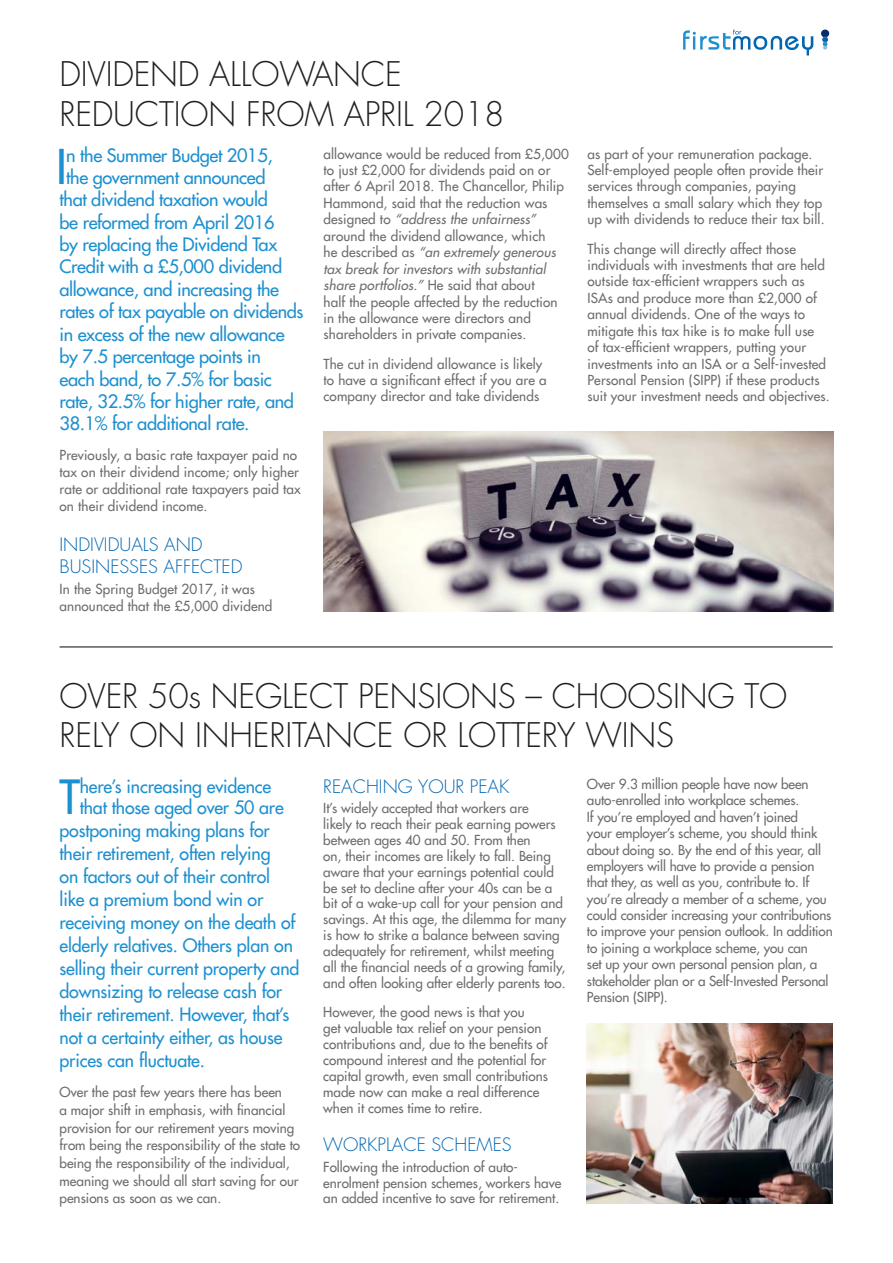
<style>
.page{position:relative;width:893px;height:1263px;background:#fff}
.page>*{position:absolute;margin:0;border:0;box-sizing:border-box;transform-origin:0 0}
.Intro_text{font:46.65px "Futura LT";color:#1d90d0}
.Intro_text-2{font:45.9px "Futura LT";color:#1d90d0}
.Heading_1{font:300 33px/39.6px "Futura LT";letter-spacing:-.005em;color:#231f20}
.Intro_text-3{font:18px/23px "Futura LT";letter-spacing:-.01em;color:#1d90d0}
.heading_2{font:300 18px/22.4px "Futura LT";color:#0166b3}
.body_text{font:13.5px/16.5px "Futura LT";color:#6c6d70}
.s1{font-style:italic}
</style>
<div class="page">
<svg style="left:683px;top:30px;width:130px;height:25px"></svg>
<svg style="left:821px;top:30px;width:8px;height:20px"></svg>
<hr style="left:60px;top:646px;width:773px;height:1px;background:#231f20">
<img style="left:586px;top:1024px;width:247px;height:179px">
<img style="left:323px;top:432px;width:511px;height:179px">
<p class="Heading_1" style="left:60px;top:55px;width:447px">DIVIDEND ALLOWANCE<br>REDUCTION FROM APRIL 2018</p>
<p class="Intro_text" style="left:56px;top:136px;width:12px">I</p>
<p class="Intro_text-3" style="left:66px;top:144px;width:208px">n the Summer Budget 2015,</p>
<p class="body_text" style="left:323px;top:145px;width:247px">allowance would be reduced from £5,000 to just £2,000 for dividends paid on or after 6 April 2018. The Chancellor, Philip Hammond, said that the reduction was designed to <span class="s1">“address the unfairness” </span>around the dividend allowance, which<br>he described as <span class="s1">“an extremely generous tax break for investors with substantial share portfolios.”</span> He said that about<br>half the people affected by the reduction in the allowance were directors and shareholders in private companies.</p>
<p class="body_text" style="left:323px;top:355px;width:225px">The cut in dividend allowance is likely to have a significant effect if you are a company director and take dividends</p>
<p class="Intro_text-3" style="left:66px;top:166px;width:201px">the government announced</p>
<p class="Intro_text-3" style="left:60px;top:188px;width:210px">that dividend taxation would</p>
<p class="Intro_text-3" style="left:60px;top:210px;width:217px">be reformed from April 2016</p>
<p class="Intro_text-3" style="left:60px;top:233px;width:219px">by replacing the Dividend Tax</p>
<p class="Intro_text-3" style="left:60px;top:255px;width:224px">Credit with a £5,000 dividend</p>
<p class="Intro_text-3" style="left:60px;top:278px;width:221px">allowance, and increasing the</p>
<p class="Intro_text-3" style="left:60px;top:300px;width:245px">rates of tax payable on dividends</p>
<p class="Intro_text-3" style="left:60px;top:322px;width:227px">in excess of the new allowance</p>
<p class="Intro_text-3" style="left:60px;top:345px;width:203px">by 7.5 percentage points in</p>
<p class="Intro_text-3" style="left:60px;top:367px;width:214px">each band, to 7.5% for basic</p>
<p class="Intro_text-3" style="left:60px;top:390px;width:236px">rate, 32.5% for higher rate, and</p>
<p class="Intro_text-3" style="left:60px;top:412px;width:191px">38.1% for additional rate.</p>
<p class="body_text" style="left:60px;top:447px;width:243px;line-height:17px">Previously, a basic rate taxpayer paid no tax on their dividend income; only higher rate or additional rate taxpayers paid tax on their dividend income.</p>
<p class="heading_2" style="left:60px;top:533px;width:184px">INDIVIDUALS AND<br>BUSINESSES AFFECTED</p>
<p class="body_text" style="left:60px;top:581px;width:214px;line-height:17px">In the Spring Budget 2017, it was announced that the £5,000 dividend</p>
<p class="body_text" style="left:587px;top:145px;width:239px">as part of your remuneration package.<br>Self-employed people often provide their services through companies, paying themselves a small salary which they top up with dividends to reduce their tax bill.</p>
<p class="body_text" style="left:587px;top:240px;width:244px">This change will directly affect those individuals with investments that are held outside tax-efficient wrappers such as ISAs and produce more than £2,000 of annual dividends. One of the ways to mitigate this tax hike is to make full use<br>of tax-efficient wrappers, putting your investments into an ISA or a Self-invested Personal Pension (SIPP) if these products suit your investment needs and objectives.</p>
<p class="Heading_1" style="left:60px;top:677px;width:729px">OVER 50s NEGLECT PENSIONS – CHOOSING TO<br>RELY ON INHERITANCE OR LOTTERY WINS</p>
<p class="Intro_text-2" style="left:59px;top:767px;width:22px">T</p>
<p class="Intro_text-3" style="left:80px;top:775px;width:206px;line-height:21px">here’s increasing evidence that those aged over 50 are</p>
<p class="Intro_text-3" style="left:60px;top:818px;width:241px">postponing making plans for their retirement, often relying<br>on factors out of their control like a premium bond win or receiving money on the death of elderly relatives. Others plan on selling their current property and downsizing to release cash for their retirement. However, that’s not a certainty either, as house prices can fluctuate.</p>
<p class="body_text" style="left:60px;top:1083px;width:242px;line-height:17.7px">Over the past few years there has been<br>a major shift in emphasis, with financial provision for our retirement years moving from being the responsibility of the state to being the responsibility of the individual, meaning we should all start saving for our pensions as soon as we can.</p>
<p class="body_text" style="left:587px;top:776px;width:247px">Over 9.3 million people have now been auto-enrolled into workplace schemes.<br>If you’re employed and haven’t joined<br>your employer’s scheme, you should think about doing so. By the end of this year, all employers will have to provide a pension that they, as well as you, contribute to. If you’re already a member of a scheme, you could consider increasing your contributions to improve your pension outlook. In addition to joining a workplace scheme, you can<br>set up your own personal pension plan, a stakeholder plan or a Self-Invested Personal Pension (SIPP).</p>
<p class="heading_2" style="left:323px;top:775px;width:188px">REACHING YOUR PEAK</p>
<p class="body_text" style="left:323px;top:800px;width:245px;line-height:15.9px">It’s widely accepted that workers are<br>likely to reach their peak earning powers between ages 40 and 50. From then<br>on, their incomes are likely to fall. Being aware that your earnings potential could be set to decline after your 40s can be a bit of a wake-up call for your pension and savings. At this age, the dilemma for many is how to strike a balance between saving adequately for retirement, whilst meeting all the financial needs of a growing family, and often looking after elderly parents too.</p>
<p class="body_text" style="left:323px;top:1004px;width:226px;line-height:15.9px">However, the good news is that you<br>get valuable tax relief on your pension contributions and, due to the benefits of compound interest and the potential for capital growth, even small contributions made now can make a real difference when it comes time to retire.</p>
<p class="heading_2" style="left:323px;top:1134px;width:190px">WORKPLACE SCHEMES</p>
<p class="body_text" style="left:323px;top:1158px;width:240px;line-height:15.9px">Following the introduction of auto&shy;enrolment pension schemes, workers have an added incentive to save for retirement.</p>
</div>
